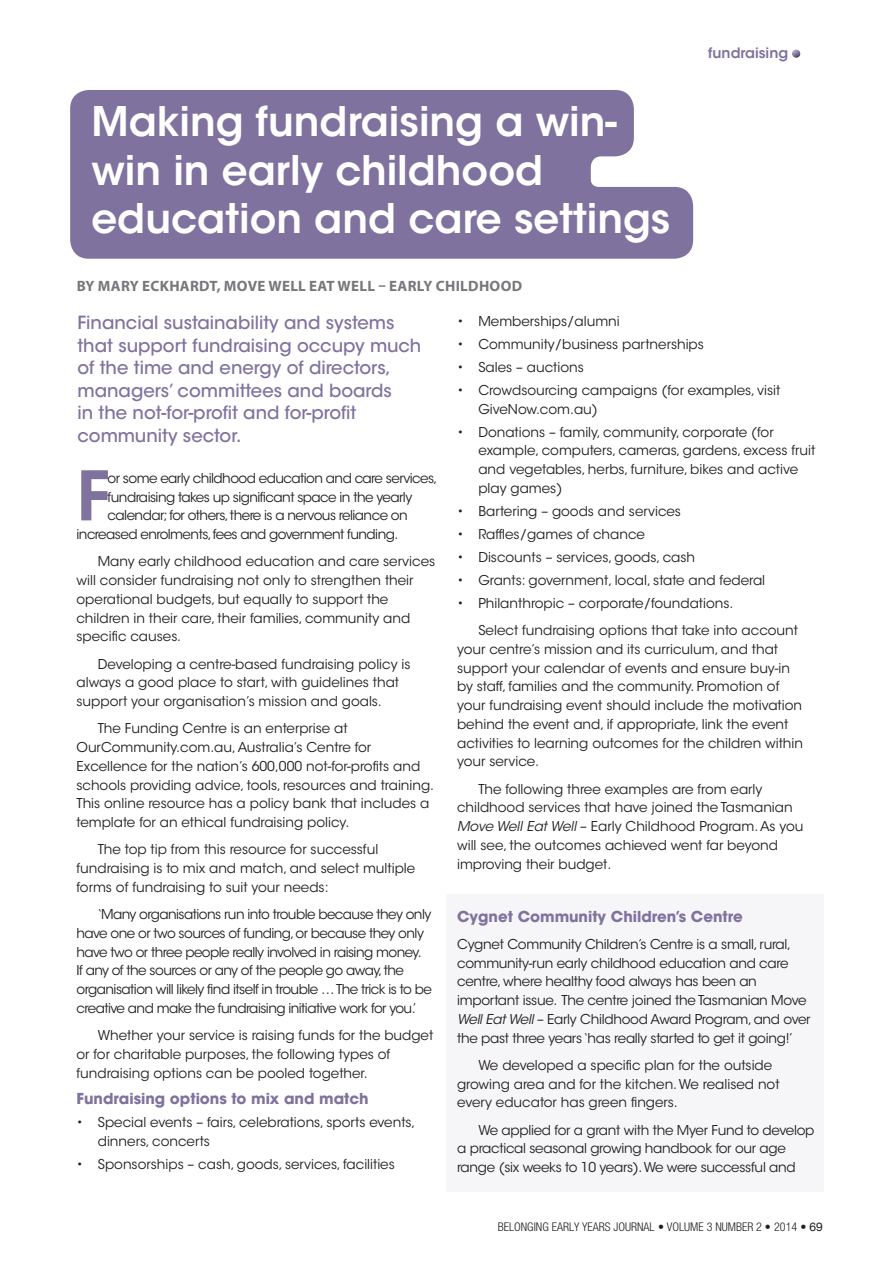
<style>
.page{position:relative;width:893px;height:1263px;background:#fff}
.page>*{position:absolute;margin:0;border:0;box-sizing:border-box;transform-origin:0 0}
._00_BODY1_DROP_CAP{font:600 67.8px "ITC Avant Garde Std";color:#80729e}
._00_Header{font:600 40.5px/48.6px "ITC Avant Garde Std";color:#fff}
._00_Intro_Para{font:500 18px/22.5px "ITC Avant Garde Std";color:#80729e}
._00_Body_Suhead{font:700 15px "ITC Avant Garde Std";color:#80729e}
._00_Byline{font:700 15px "Myriad Pro";letter-spacing:.02em;color:#76787b}
._00_BODY1_DROP_CAP-2{font:600 14.25px "ITC Avant Garde Std";color:#80729e}
._00_Body_2_indent{font:13.5px/18.8px "ITC Avant Garde Std";color:#231f20}
._00_Body_4_bullet{font:13.5px/18.8px "ITC Avant Garde Std";color:#231f20}
._00_Body_2_indent-2{font:13.5px/18.8px "ITC Avant Garde Std";letter-spacing:-.04em;color:#231f20}
._00_Body_-_No_indent{font:13.5px/18.8px "ITC Avant Garde Std";letter-spacing:-.02em;color:#231f20}
._00_BODY1_DROP_CAP-3{font:13.5px "ITC Avant Garde Std";letter-spacing:-.04em;color:#231f20}
._00_Body_2_indent-3{font:13.5px/18.8px "ITC Avant Garde Std";letter-spacing:-.02em;color:#231f20}
.t1{font:300 condensed 12px "Helvetica Neue LT Pro";color:#231f20}
.s1{font-style:italic}
.s2{font-family:"Helvetica Neue";font-weight:400;font-stretch:normal}
</style>
<div class="page">
<div style="left:790px;top:49px;width:10px;height:11px;background:#231f20;opacity:.75"></div>
<div style="left:447px;top:894px;width:377px;height:298px;background:#f6f5f8"></div>
<svg style="left:70px;top:90px;width:623px;height:169px;background:#897ca5"></svg>
<p class="_00_Header" style="left:91px;top:97px;width:580px">Making fundraising a win&shy;win in early childhood education and care settings</p>
<p class="_00_Byline" style="left:77px;top:276px;width:447px">BY MARY ECKHARDT, MOVE WELL EAT WELL – EARLY CHILDHOOD</p>
<p class="_00_BODY1_DROP_CAP-2" style="left:708px;top:44px;width:81px">fundraising</p>
<p class="_00_Intro_Para" style="left:77px;top:311px;width:345px">Financial sustainability and systems that support fundraising occupy much of the time and energy of directors, managers’ committees and boards<br>in the not-for-profit and for-profit community sector.</p>
<p class="_00_BODY1_DROP_CAP" style="left:77px;top:453px;width:35px">F</p>
<p class="_00_BODY1_DROP_CAP-3" style="left:108px;top:470px;width:331px">or some early childhood education and care services,</p>
<p class="_00_BODY1_DROP_CAP-3" style="left:108px;top:489px;width:306px">fundraising takes up significant space in the yearly</p>
<p class="_00_BODY1_DROP_CAP-3" style="left:108px;top:507px;width:302px">calendar; for others, there is a nervous reliance on</p>
<p class="_00_BODY1_DROP_CAP-3" style="left:77px;top:526px;width:323px">increased enrolments, fees and government funding.</p>
<p class="_00_Body_2_indent" style="left:77px;top:552px;width:360px;text-indent:21px">Many early childhood education and care services will consider fundraising not only to strengthen their operational budgets, but equally to support the children in their care, their families, community and specific causes.</p>
<p class="_00_Body_2_indent" style="left:77px;top:655px;width:335px;text-indent:21px">Developing a centre-based fundraising policy is always a good place to start, with guidelines that support your organisation’s mission and goals.</p>
<p class="_00_Body_2_indent" style="left:77px;top:719px;width:359px;text-indent:21px">The Funding Centre is an enterprise at OurCommunity.com.au, Australia’s Centre for Excellence for the nation’s 600,000 not-for-profits and schools providing advice, tools, resources and training.<br>This online resource has a policy bank that includes a template for an ethical fundraising policy.</p>
<p class="_00_Body_2_indent" style="left:77px;top:840px;width:340px;text-indent:21px">The top tip from this resource for successful fundraising is to mix and match, and select multiple forms of fundraising to suit your needs:</p>
<p class="_00_Body_2_indent-2" style="left:77px;top:905px;width:357px;text-indent:21px">‘Many organisations run into trouble because they only have one or two sources of funding, or because they only have two or three people really involved in raising money.<br>If any of the sources or any of the people go away, the organisation will likely find itself in trouble … The trick is to be creative and make the fundraising initiative work for you.’</p>
<p class="_00_Body_2_indent" style="left:77px;top:1026px;width:358px;text-indent:21px">Whether your service is raising funds for the budget or for charitable purposes, the following types of fundraising options can be pooled together.</p>
<p class="_00_Body_Suhead" style="left:77px;top:1089px;width:294px">Fundraising options to mix and match</p>
<p class="_00_Body_4_bullet" style="left:98px;top:1113px;width:319px;text-indent:-21px">• Special events – fairs, celebrations, sports events, dinners, concerts</p>
<p class="_00_Body_4_bullet" style="left:77px;top:1155px;width:320px">• Sponsorships – cash, goods, services, facilities</p>
<p class="_00_Body_4_bullet" style="left:457px;top:312px;width:164px">• Memberships/alumni</p>
<p class="_00_Body_4_bullet" style="left:457px;top:335px;width:248px">• Community/business partnerships</p>
<p class="_00_Body_4_bullet" style="left:457px;top:358px;width:128px">• Sales – auctions</p>
<p class="_00_Body_4_bullet" style="left:478px;top:381px;width:304px;text-indent:-21px">• Crowdsourcing campaigns (for examples, visit<br>GiveNow.com.au)</p>
<p class="_00_Body_4_bullet" style="left:478px;top:422px;width:338px;text-indent:-21px">• Donations – family, community, corporate (for example, computers, cameras, gardens, excess fruit and vegetables, herbs, furniture, bikes and active play games)</p>
<p class="_00_Body_4_bullet" style="left:457px;top:502px;width:225px">• Bartering – goods and services</p>
<p class="_00_Body_4_bullet" style="left:457px;top:525px;width:189px">• Raffles/games of chance</p>
<p class="_00_Body_4_bullet" style="left:457px;top:548px;width:239px">• Discounts – services, goods, cash</p>
<p class="_00_Body_4_bullet" style="left:457px;top:571px;width:310px">• Grants: government, local, state and federal</p>
<p class="_00_Body_4_bullet" style="left:457px;top:594px;width:278px">• Philanthropic – corporate/foundations.</p>
<p class="_00_Body_2_indent" style="left:457px;top:621px;width:347px;text-indent:21px">Select fundraising options that take into account your centre’s mission and its curriculum, and that support your calendar of events and ensure buy-in by staff, families and the community. Promotion of your fundraising event should include the motivation behind the event and, if appropriate, link the event activities to learning outcomes for the children within your service.</p>
<p class="_00_Body_2_indent" style="left:457px;top:779px;width:348px;text-indent:21px">The following three examples are from early childhood services that have joined the Tasmanian <span class="s1">Move Well Eat Well</span> – Early Childhood Program. As you will see, the outcomes achieved went far beyond improving their budget.</p>
<p class="_00_Body_Suhead" style="left:457px;top:906px;width:287px">Cygnet Community Children’s Centre</p>
<p class="_00_Body_-_No_indent" style="left:457px;top:935px;width:355px">Cygnet Community Children’s Centre is a small, rural, community-run early childhood education and care centre, where healthy food always has been an important issue. The centre joined the Tasmanian Move <span class="s1">Well Eat Well</span> – Early Childhood Award Program, and over the past three years ‘has really started to get it going!’</p>
<p class="_00_Body_2_indent" style="left:457px;top:1056px;width:324px;text-indent:21px">We developed a specific plan for the outside growing area and for the kitchen. We realised not every educator has green fingers.</p>
<p class="_00_Body_2_indent-3" style="left:457px;top:1120px;width:359px;text-indent:21px">We applied for a grant with the Myer Fund to develop a practical seasonal growing handbook for our age range (six weeks to 10 years). We were successful and</p>
<p class="t1" style="left:498px;top:1220px;width:327px">BELONGING EARLY YEARS JOURNAL <span class="s2">•</span> VOLUME 3 NUMBER 2 <span class="s2">•</span> 2014 <span class="s2">• 69</span></p>
</div>
